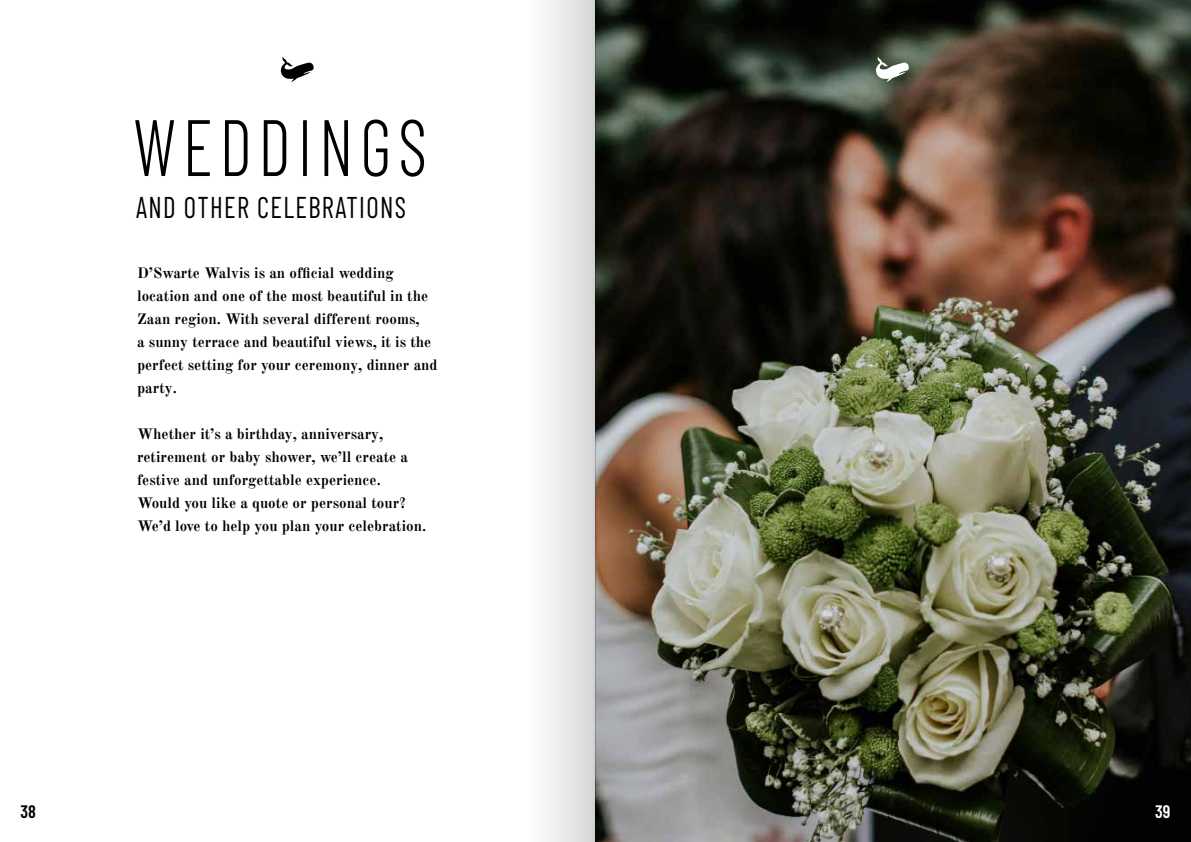
<style>
.page{position:relative;width:1191px;height:842px;background:#fff}
.page>*{position:absolute;margin:0;border:0;box-sizing:border-box;transform-origin:0 0}
.t1{font:300 79.8px "Barlow Condensed";letter-spacing:.09em;color:#000;scale:.89 1}
.t2{font:30px "Barlow Condensed";letter-spacing:.05em;color:#000;scale:.9 1}
.t3{font:600 18px "Barlow Condensed";color:#000}
.t4{font:600 18px "Barlow Condensed";color:#fff}
.t5{font:700 15px/23px "Old Standard TT";color:#000}
</style>
<div class="page">
<img style="left:595px;top:0;width:596px;height:842px">
<svg style="left:280px;top:57px;width:34px;height:25px"></svg>
<svg style="left:875px;top:57px;width:35px;height:25px"></svg>
<div style="left:527px;top:0;width:68px;height:842px;background:linear-gradient(to right,#fff,#d6d6d6)"></div>
<h1 class="t1" style="left:133px;top:90px;width:332px">WEDDINGS</h1>
<h2 class="t2" style="left:136px;top:186px;width:301px">AND OTHER CELEBRATIONS</h2>
<p class="t5" style="left:137px;top:260px;width:302px">D’Swarte Walvis is an official wedding location and one of the most beautiful in the Zaan region. With several different rooms,<br>a sunny terrace and beautiful views, it is the perfect setting for your ceremony, dinner and party.</p>
<p class="t5" style="left:137px;top:421px;width:291px">Whether it’s a birthday, anniversary, retirement or baby shower, we’ll create a festive and unforgettable experience.<br>Would you like a quote or personal tour?<br>We’d love to help you plan your celebration.</p>
<p class="t3" style="left:21px;top:798px;width:17px">38</p>
<p class="t4" style="left:1155px;top:798px;width:17px">39</p>
</div>
